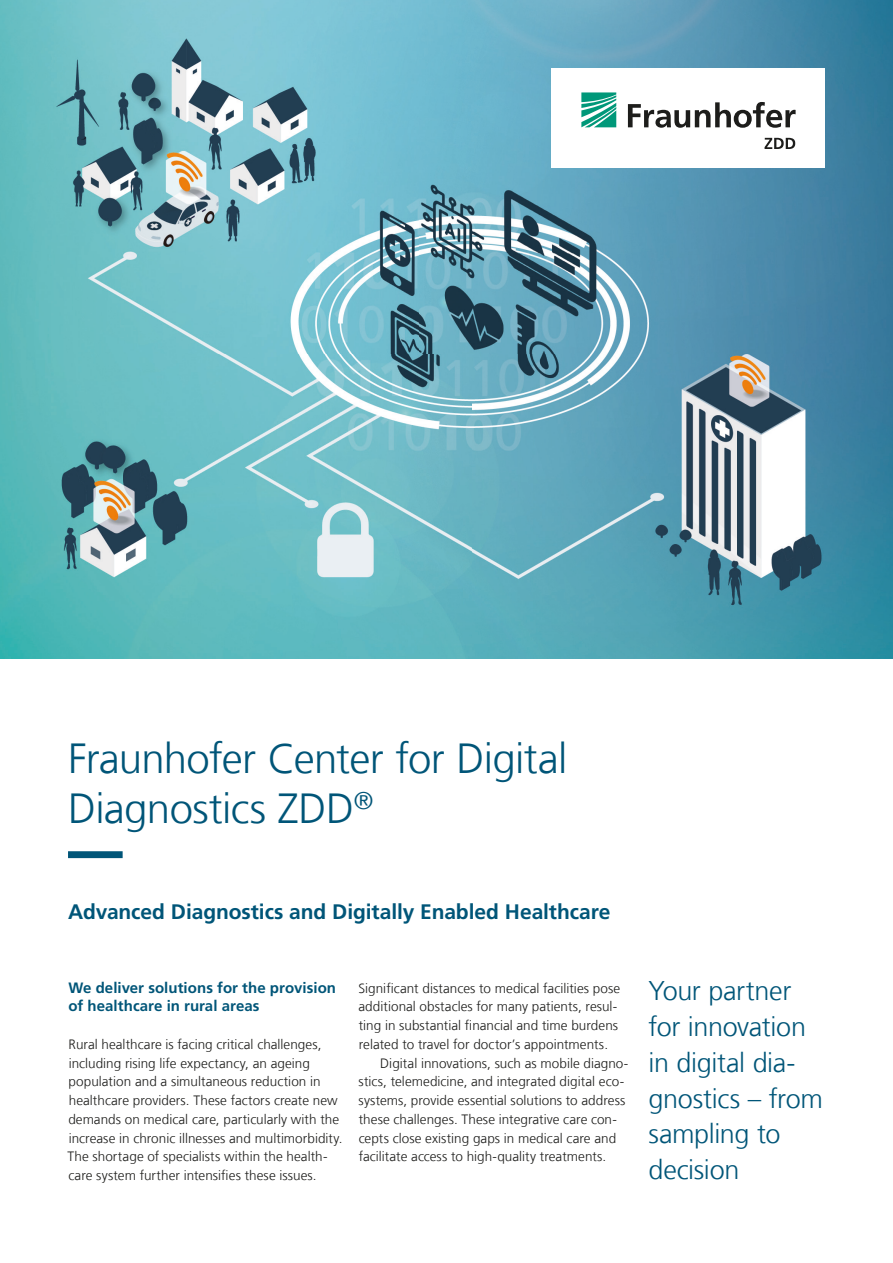
<style>
.page{position:relative;width:893px;height:1263px;background:#fff}
.page>*{position:absolute;margin:0;border:0;box-sizing:border-box;transform-origin:0 0}
.t1{font:300 42px/50.4px "Frutiger LT Com";letter-spacing:-.015em;color:#005578}
.t2{font:300 27px/35.7px "Frutiger LT Com";letter-spacing:-.015em;color:#005578}
.t3{font:700 21px "Frutiger LT Com";letter-spacing:-.005em;color:#005578}
.t4{font:700 15px/18.8px "Frutiger LT Com";letter-spacing:.005em;color:#005578}
.t5{font:300 13.5px/18.8px "Frutiger LT Com";letter-spacing:.005em;color:#1d1d1b}
</style>
<div class="page">
<img style="left:0;top:0;width:893px;height:658px">
<div style="left:552px;top:68px;width:273px;height:99px;background:#fff"></div>
<svg style="left:581px;top:92px;width:35px;height:35px"></svg>
<svg style="left:628px;top:102px;width:168px;height:26px"></svg>
<svg style="left:764px;top:138px;width:31px;height:11px"></svg>
<svg style="left:68px;top:851px;width:55px;height:7px"></svg>
<h1 class="t1" style="left:68px;top:733px;width:501px">Fraunhofer Center for Digital<br>Diagnostics ZDD<sup>®</sup></h1>
<h3 class="t3" style="left:68px;top:899px;width:544px">Advanced Diagnostics and Digitally Enabled Healthcare</h3>
<p class="t4" style="left:68px;top:978px;width:269px">We deliver solutions for the provision of healthcare in rural areas</p>
<p class="t5" style="left:68px;top:1035px;width:277px">Rural healthcare is facing critical challenges, including rising life expectancy, an ageing population and a simultaneous reduction in healthcare providers. These factors create new demands on medical care, particularly with the increase in chronic illnesses and multimorbidity.<br>The shortage of specialists within the health&shy;care system further intensifies these issues.</p>
<p class="t5" style="left:358px;top:979px;width:263px">Significant distances to medical facilities pose</p>
<p class="t5" style="left:358px;top:997px;width:260px">additional obstacles for many patients, resul-</p>
<p class="t5" style="left:359px;top:1016px;width:261px">ting in substantial financial and time burdens</p>
<p class="t5" style="left:359px;top:1035px;width:251px">related to travel for doctor’s appointments.</p>
<p class="t5" style="left:380px;top:1054px;width:250px">Digital innovations, such as mobile diagno-</p>
<p class="t5" style="left:359px;top:1072px;width:267px">stics, telemedicine, and integrated digital eco-</p>
<p class="t5" style="left:359px;top:1091px;width:268px">systems, provide essential solutions to address</p>
<p class="t5" style="left:359px;top:1110px;width:260px">these challenges. These integrative care con-</p>
<p class="t5" style="left:359px;top:1129px;width:259px">cepts close existing gaps in medical care and</p>
<p class="t5" style="left:359px;top:1147px;width:249px">facilitate access to high-quality treatments.</p>
<h2 class="t2" style="left:648px;top:973px;width:176px">Your partner for innovation in digital dia&shy;gnostics – from sampling to decision</h2>
</div>
